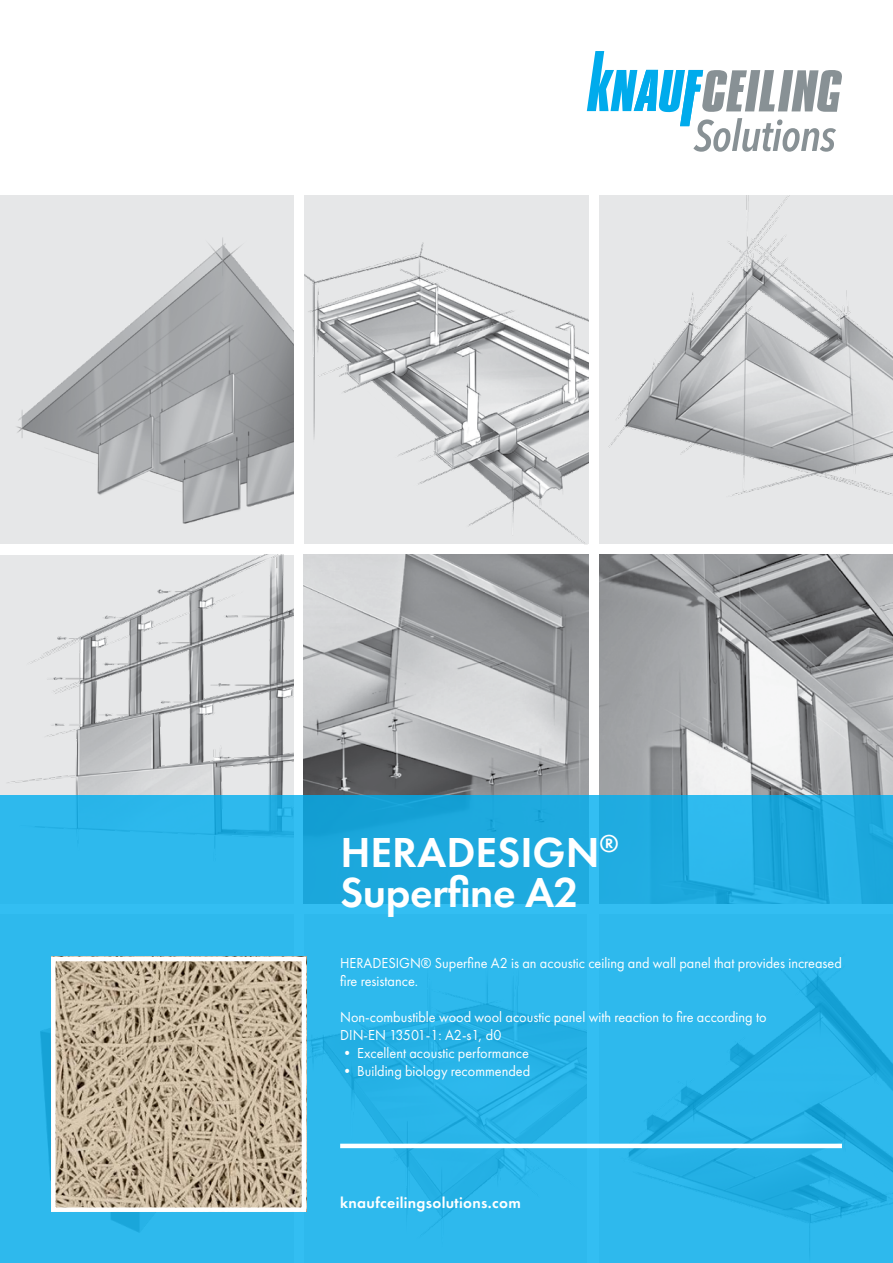
<style>
.page{position:relative;width:893px;height:1263px;background:#fff}
.page>*{position:absolute;margin:0;border:0;box-sizing:border-box;transform-origin:0 0}
.t1{font:600 43.5px/40.5px "Futura PT";color:#fff}
.t2{font:600 15.75px "Futura PT";letter-spacing:.02em;color:#fff}
.t3{font:15px/18px "Futura PT";color:#fff;scale:.95 1}
</style>
<div class="page">
<div style="left:0;top:196px;width:293px;height:348px;background:#e6e7e8"></div>
<img style="left:16px;top:237px;width:277px;height:287px">
<img style="left:600px;top:196px;width:293px;height:348px">
<div style="left:304px;top:196px;width:285px;height:348px;background:#e6e7e8"></div>
<img style="left:304px;top:242px;width:285px;height:302px">
<img style="left:0;top:555px;width:293px;height:240px">
<img style="left:600px;top:555px;width:293px;height:240px">
<img style="left:304px;top:555px;width:285px;height:240px">
<svg style="left:0;top:795px;width:893px;height:468px;background:#2ab4e8"></svg>
<img style="left:56px;top:962px;width:245px;height:245px">
<div style="left:51px;top:957px;width:255px;height:255px;border:4px solid #fff"></div>
<svg style="left:587px;top:51px;width:255px;height:101px"></svg>
<hr style="left:340px;top:1144px;width:502px;height:4px;background:#fff">
<h1 class="t1" style="left:340px;top:831px;width:280px">HERADESIGN<sup>®<br></sup>Superfine A2</h1>
<p class="t3" style="left:340px;top:954px;width:530px">HERADESIGN® Superfine A2 is an acoustic ceiling and wall panel that provides increased fire resistance.</p>
<p class="t3" style="left:340px;top:1008px;width:450px">Non-combustible wood wool acoustic panel with reaction to fire according to<br>DIN-EN 13501-1: A2-s1, d0</p>
<p class="t3" style="left:340px;top:1044px;width:200px">• Excellent acoustic performance</p>
<p class="t3" style="left:340px;top:1062px;width:202px">• Building biology recommended</p>
<p class="t2" style="left:340px;top:1192px;width:182px">knaufceilingsolutions.com</p>
</div>
